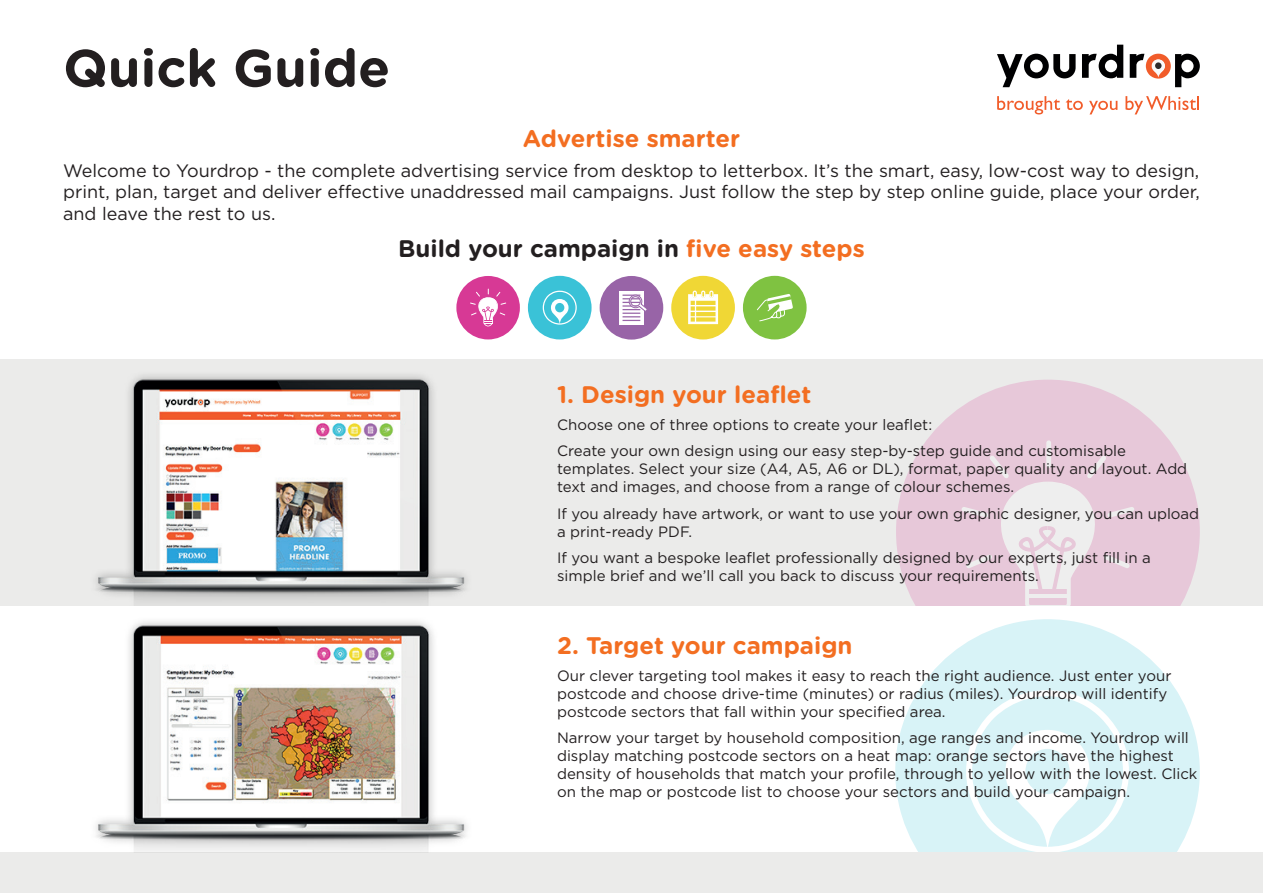
<style>
.page{position:relative;width:1263px;height:893px;background:#fff}
.page>*{position:absolute;margin:0;border:0;box-sizing:border-box;transform-origin:0 0}
.t1{font:700 52.5px "Gotham Rounded";color:#231f20}
.t2{font:700 24px "Gotham Rounded";color:#f36e21}
.t3{font:700 24px "Gotham Rounded";color:#231f20}
.t4{font:18px/21.6px "Gotham";color:#231f20;text-align:justify}
.t5{font:15px/18px "Gotham";color:#231f20}
.s1{color:#f36e21}
</style>
<div class="page">
<div style="left:0;top:359px;width:1263px;height:247px;background:#ebebea"></div>
<svg style="left:896px;top:380px;width:304px;height:226px;fill:#e7c8d9"></svg>
<div style="left:1046px;top:440px;width:5px;height:28px;background:#eee;border-radius:2px"></div>
<svg style="left:961px;top:455px;width:173px;height:151px"></svg>
<svg style="left:895px;top:620px;width:305px;height:233px;fill:#d8f3f7"></svg>
<svg style="left:963px;top:687px;width:169px;height:166px"></svg>
<div style="left:1025px;top:749px;width:45px;height:45px;background:#d8f3f7;border-radius:50%"></div>
<div style="left:0;top:853px;width:1263px;height:40px;background:#ebebea"></div>
<img style="left:45px;top:375px;width:472px;height:478px">
<div style="left:456px;top:276px;width:64px;height:63px;background:#d73995;border-radius:50%"></div>
<svg style="left:470px;top:289px;width:36px;height:37px"></svg>
<div style="left:528px;top:276px;width:63px;height:63px;background:#3ac2d7;border-radius:50%"></div>
<svg style="left:542px;top:290px;width:35px;height:35px"></svg>
<div style="left:555px;top:303px;width:9px;height:9px;background:#3ac2d7;border-radius:50%"></div>
<div style="left:671px;top:276px;width:64px;height:63px;background:#f0d735;border-radius:50%"></div>
<svg style="left:688px;top:291px;width:30px;height:33px"></svg>
<div style="left:600px;top:276px;width:63px;height:63px;background:#9864a7;border-radius:50%"></div>
<div style="left:619px;top:291px;width:24px;height:34px;background:#fff"></div>
<svg style="left:622px;top:295px;width:25px;height:26px"></svg>
<div style="left:743px;top:276px;width:63px;height:63px;background:#7fc241;border-radius:50%"></div>
<svg style="left:757px;top:294px;width:36px;height:27px"></svg>
<svg style="left:997px;top:54px;width:78px;height:33px"></svg>
<svg style="left:1082px;top:45px;width:41px;height:33px"></svg>
<svg style="left:1130px;top:54px;width:70px;height:33px"></svg>
<div style="left:1155px;top:62px;width:6px;height:7px;background:#2e2b2c;border-radius:50%"></div>
<svg style="left:997px;top:96px;width:63px;height:18px"></svg>
<svg style="left:1066px;top:99px;width:17px;height:11px"></svg>
<svg style="left:1089px;top:101px;width:28px;height:13px"></svg>
<svg style="left:1125px;top:96px;width:74px;height:18px"></svg>
<h1 class="t1" style="left:63px;top:30px;width:329px">Quick Guide</h1>
<h2 class="t2" style="left:523px;top:120px;width:219px">Advertise smarter</h2>
<p class="t4" style="left:63px;top:159px;width:1138px">Welcome to Yourdrop - the complete advertising service from desktop to letterbox. It’s the smart, easy, low-cost way to design, print, plan, target and deliver effective unaddressed mail campaigns. Just follow the step by step online guide, place your order, and leave the rest to us.</p>
<h2 class="t3" style="left:398px;top:231px;width:468px">Build your campaign in <span class="s1">five easy steps</span></h2>
<h2 class="t2" style="left:557px;top:377px;width:256px">1. Design your leaflet</h2>
<p class="t5" style="left:557px;top:411px;width:570px;line-height:26.5px">Choose one of three options to create your leaflet:<br>Create your own design using our easy step-by-step guide and customisable</p>
<p class="t5" style="left:557px;top:460px;width:632px">templates. Select your size (A4, A5, A6 or DL), format, paper quality and layout. Add text and images, and choose from a range of colour schemes.</p>
<p class="t5" style="left:557px;top:504px;width:644px">If you already have artwork, or want to use your own graphic designer, you can upload a print-ready PDF.</p>
<p class="t5" style="left:557px;top:549px;width:595px">If you want a bespoke leaflet professionally designed by our experts, just fill in a simple brief and we’ll call you back to discuss your requirements.</p>
<h2 class="t2" style="left:557px;top:628px;width:297px">2. Target your campaign</h2>
<p class="t5" style="left:557px;top:666px;width:616px">Our clever targeting tool makes it easy to reach the right audience. Just enter your postcode and choose drive-time (minutes) or radius (miles). Yourdrop will identify postcode sectors that fall within your specified area.</p>
<p class="t5" style="left:557px;top:729px;width:642px">Narrow your target by household composition, age ranges and income. Yourdrop will display matching postcode sectors on a heat map: orange sectors have the highest density of households that match your profile, through to yellow with the lowest. Click on the map or postcode list to choose your sectors and build your campaign.</p>
</div>
